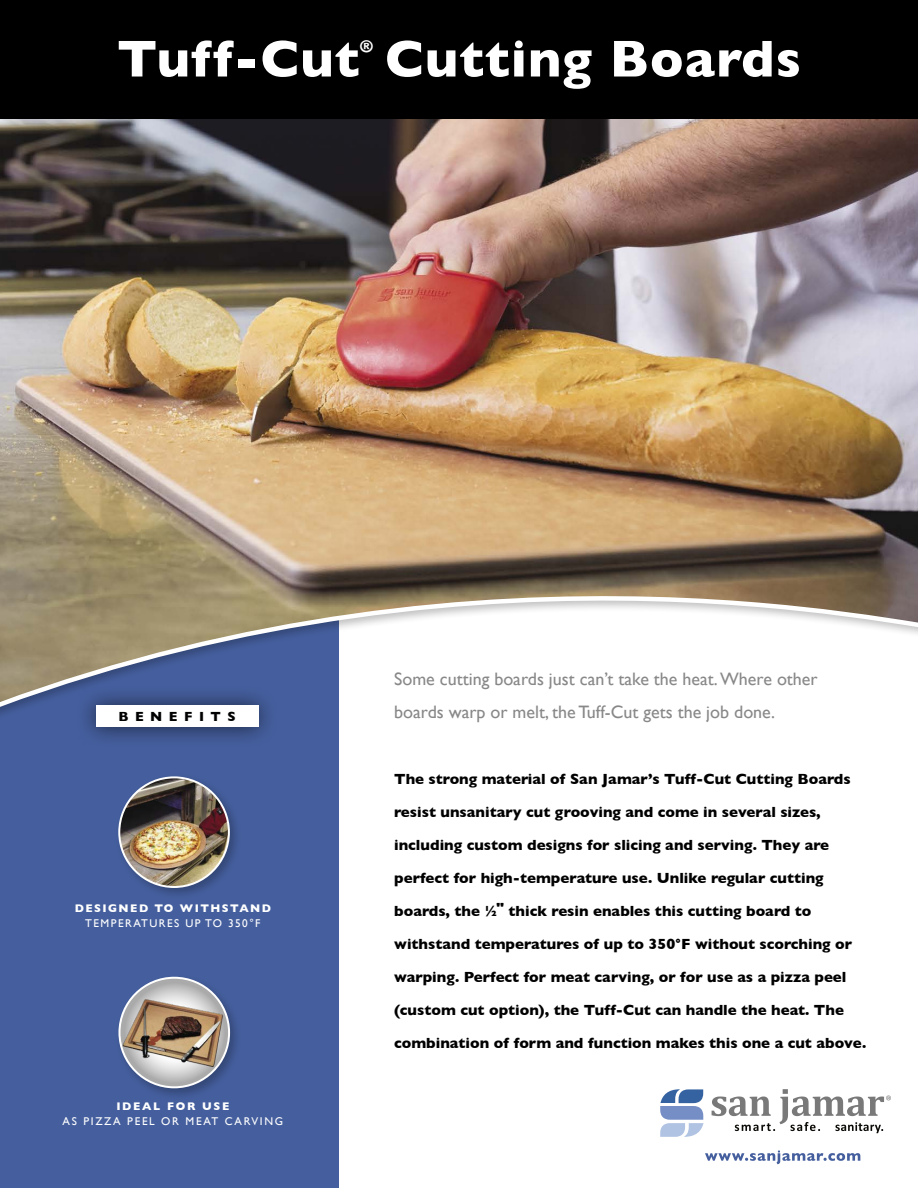
<style>
.page{position:relative;width:918px;height:1188px;background:#fff}
.page>*{position:absolute;margin:0;border:0;box-sizing:border-box;transform-origin:0 0}
.t1{font:700 52.5px "Gill Sans";letter-spacing:.02em;color:#fff}
.t2{font:18px/33px "Gill Sans";color:#888}
.t3{font:700 15.75px "Gill Sans";color:#fff}
.t4{font:700 15px "Gill Sans";color:#000}
.t5{font:700 13.5px "Gill Sans";letter-spacing:.48em;color:#000}
.t6{font:11.25px "Gill Sans";letter-spacing:.15em;color:#fff}
.t7{font:11.25px "Gill Sans";letter-spacing:.13em;color:#fff}
.t8{font:700 11.25px "Gill Sans";letter-spacing:.13em;color:#fff}
.t9{font:700 11.25px "Gill Sans";letter-spacing:.15em;color:#fff}
</style>
<div class="page">
<div style="left:0;top:521px;width:339px;height:667px;background:#455f9e"></div>
<svg style="left:712px;top:1089px;width:179px;height:44px"></svg>
<svg style="left:660px;top:1089px;width:43px;height:48px"></svg>
<svg style="left:705px;top:1150px;width:155px;height:14px"></svg>
<img style="left:0;top:118px;width:918px;height:597px">
<div style="left:0;top:0;width:918px;height:118px;background:#000"></div>
<div style="left:76px;top:686px;width:202px;height:62px;background:#000;opacity:.6"></div>
<div style="left:96px;top:706px;width:162px;height:21px;background:#fff"></div>
<div style="left:114px;top:772px;width:128px;height:128px;background:#000;opacity:.25"></div>
<img style="left:119px;top:777px;width:110px;height:110px;border-radius:55px">
<div style="left:118px;top:776px;width:112px;height:112px;border:2px solid #fff;border-radius:50%"></div>
<div style="left:115px;top:973px;width:128px;height:128px;background:#000;opacity:.25"></div>
<svg style="left:119px;top:978px;width:110px;height:109px;background:#bababa"></svg>
<img style="left:120px;top:994px;width:105px;height:79px">
<div style="left:118px;top:977px;width:112px;height:111px;border:2px solid #fff;border-radius:50%"></div>
<h1 class="t1" style="left:117px;top:17px;width:244px">Tuff-Cut</h1>
<p class="t3" style="left:361px;top:33px;width:14px">®</p>
<h1 class="t1" style="left:385px;top:17px;width:418px">Cutting Boards</h1>
<p class="t5" style="left:118px;top:706px;width:119px">BENEFITS</p>
<p class="t8" style="left:75px;top:899px;width:198px">DESIGNED TO WITHSTAND</p>
<p class="t7" style="left:85px;top:917px;width:177px">TEMPERATURES UP TO 350°F</p>
<p class="t9" style="left:116px;top:1097px;width:115px">IDEAL FOR USE</p>
<p class="t6" style="left:63px;top:1115px;width:222px">AS PIZZA PEEL OR MEAT CARVING</p>
<p class="t2" style="left:394px;top:662px;width:425px">Some cutting boards just can’t take the heat. Where other boards warp or melt, the Tuff-Cut gets the job done.</p>
<p class="t4" style="left:394px;top:767px;width:458px">The strong material of San Jamar’s Tuff-Cut Cutting Boards</p>
<p class="t4" style="left:394px;top:800px;width:428px">resist unsanitary cut grooving and come in several sizes,</p>
<p class="t4" style="left:394px;top:833px;width:436px">including custom designs for slicing and serving. They are</p>
<p class="t4" style="left:394px;top:866px;width:431px">perfect for high-temperature use. Unlike regular cutting</p>
<p class="t4" style="left:394px;top:899px;width:419px">boards, the ½" thick resin enables this cutting board to</p>
<p class="t4" style="left:394px;top:932px;width:459px">withstand temperatures of up to 350°F without scorching or</p>
<p class="t4" style="left:394px;top:965px;width:454px">warping. Perfect for meat carving, or for use as a pizza peel</p>
<p class="t4" style="left:394px;top:998px;width:451px">(custom cut option), the Tuff-Cut can handle the heat. The</p>
<p class="t4" style="left:394px;top:1031px;width:474px">combination of form and function makes this one a cut above.</p>
</div>
